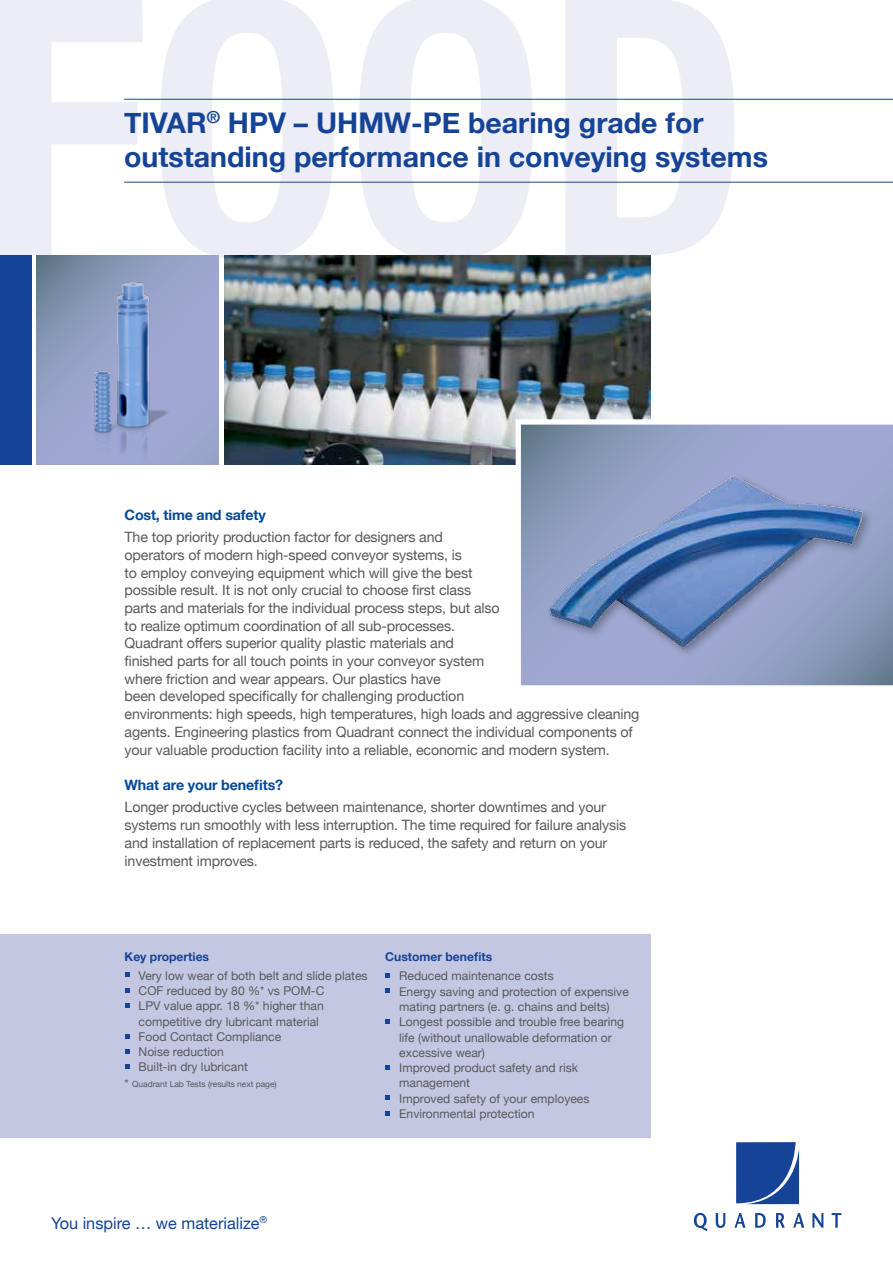
<style>
.page{position:relative;width:893px;height:1263px;background:#fff}
.page>*{position:absolute;margin:0;border:0;box-sizing:border-box;transform-origin:0 0}
.t1{font:700 28.5px/34.2px "Helvetica Neue";color:#154396}
.t2{font:16.35px "Helvetica Neue";color:#154396}
.t3{font:14.25px/17.7px "Helvetica Neue";letter-spacing:-.01em;color:#58595b}
.t4{font:700 14.25px "Helvetica Neue";letter-spacing:-.01em;color:#03499a}
.t5{font:12.15px/15.3px "Helvetica Neue";color:#58595b}
.t6{font:700 12.15px "Helvetica Neue";color:#154396}
.t7{font:8.4px "Helvetica Neue";color:#58595b}
.s1{font-size:12.15px}
</style>
<div class="page">
<svg style="left:0;top:0;width:143px;height:256px"></svg>
<svg style="left:160px;top:0;width:174px;height:258px;fill:#ededf6"></svg>
<div style="left:212px;top:33px;width:70px;height:189px;background:#fff;border-radius:50%"></div>
<svg style="left:359px;top:0;width:174px;height:255px;fill:#ededf6"></svg>
<div style="left:410px;top:33px;width:71px;height:189px;background:#fff;border-radius:50%"></div>
<svg style="left:565px;top:0;width:169px;height:255px"></svg>
<img style="left:224px;top:255px;width:427px;height:210px">
<div style="left:0;top:255px;width:32px;height:210px;background:#154396"></div>
<svg style="left:516px;top:419px;width:377px;height:267px"></svg>
<img style="left:505px;top:449px;width:388px;height:233px">
<svg style="left:37px;top:255px;width:182px;height:210px;background:#929fc2"></svg>
<img style="left:59px;top:273px;width:124px;height:192px">
<svg style="left:736px;top:1142px;width:63px;height:62px;background:#25509d"></svg>
<svg style="left:694px;top:1213px;width:14px;height:18px"></svg>
<svg style="left:716px;top:1213px;width:9px;height:15px"></svg>
<svg style="left:734px;top:1213px;width:11px;height:15px"></svg>
<svg style="left:755px;top:1213px;width:11px;height:15px"></svg>
<svg style="left:776px;top:1213px;width:9px;height:15px"></svg>
<svg style="left:793px;top:1213px;width:11px;height:15px"></svg>
<svg style="left:812px;top:1213px;width:11px;height:15px"></svg>
<svg style="left:832px;top:1213px;width:9px;height:15px"></svg>
<hr style="left:124px;top:99px;width:769px;height:1px;background:#154396">
<hr style="left:124px;top:182px;width:769px;height:1px;background:#154396">
<div style="left:0;top:934px;width:651px;height:203px;background:#c4c7e2"></div>
<svg style="left:125px;top:972px;width:5px;height:5px"></svg>
<svg style="left:125px;top:988px;width:5px;height:5px"></svg>
<svg style="left:125px;top:1003px;width:5px;height:5px"></svg>
<svg style="left:125px;top:1034px;width:5px;height:4px"></svg>
<svg style="left:125px;top:1049px;width:5px;height:5px"></svg>
<svg style="left:125px;top:1064px;width:5px;height:5px"></svg>
<svg style="left:385px;top:973px;width:5px;height:5px"></svg>
<svg style="left:385px;top:988px;width:5px;height:5px"></svg>
<svg style="left:385px;top:1019px;width:5px;height:5px"></svg>
<svg style="left:385px;top:1065px;width:5px;height:5px"></svg>
<svg style="left:385px;top:1095px;width:5px;height:5px"></svg>
<svg style="left:385px;top:1111px;width:5px;height:5px"></svg>
<h1 class="t1" style="left:124px;top:106px;width:645px">TIVAR<sup>®</sup> HPV – UHMW-PE bearing grade for outstanding performance in conveying systems</h1>
<p class="t4" style="left:125px;top:504px;width:143px">Cost, time and safety</p>
<p class="t3" style="left:125px;top:529px;width:516px">The top priority production factor for designers and<br>operators of modern high-speed conveyor systems, is<br>to employ conveying equipment which will give the best<br>possible result. It is not only crucial to choose first class<br>parts and materials for the individual process steps, but also<br>to realize optimum coordination of all sub-processes.<br>Quadrant offers superior quality plastic materials and<br>finished parts for all touch points in your conveyor system<br>where friction and wear appears. Our plastics have<br>been developed specifically for challenging production<br>environments: high speeds, high temperatures, high loads and aggressive cleaning agents. Engineering plastics from Quadrant connect the individual components of your valuable production facility into a reliable, economic and modern system.</p>
<p class="t4" style="left:125px;top:774px;width:160px">What are your benefits?</p>
<p class="t3" style="left:125px;top:799px;width:503px">Longer productive cycles between maintenance, shorter downtimes and your systems run smoothly with less interruption. The time required for failure analysis and installation of replacement parts is reduced, the safety and return on your investment improves.</p>
<p class="t6" style="left:125px;top:947px;width:86px">Key properties</p>
<p class="t5" style="left:139px;top:968px;width:231px">Very low wear of both belt and slide plates<br>COF reduced by 80 %* vs POM-C<br>LPV value appr. 18 %* higher than competitive dry lubricant material<br>Food Contact Compliance<br>Noise reduction<br>Built-in dry lubricant</p>
<p class="t7" style="left:125px;top:1078px;width:154px"><span class="s1">*</span> Quadrant Lab Tests (results next page)</p>
<p class="t6" style="left:385px;top:947px;width:108px">Customer benefits</p>
<p class="t5" style="left:399px;top:969px;width:231px">Reduced maintenance costs<br>Energy saving and protection of expensive mating partners (e. g. chains and belts)<br>Longest possible and trouble free bearing life (without unallowable deformation or excessive wear)<br>Improved product safety and risk management<br>Improved safety of your employees<br>Environmental protection</p>
<p class="t2" style="left:51px;top:1211px;width:218px">You inspire … we materialize<sup>®</sup></p>
</div>
